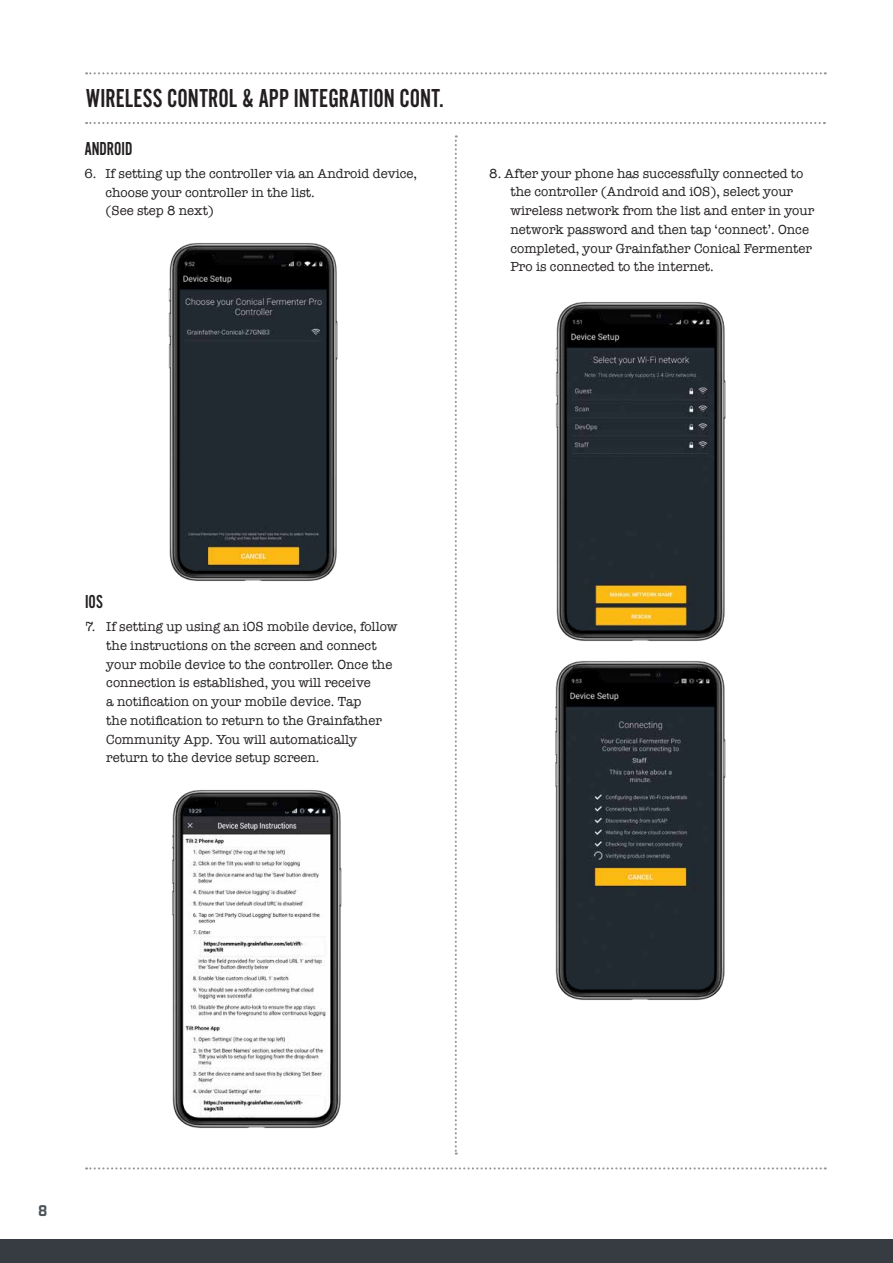
<style>
.page{position:relative;width:893px;height:1263px;background:#fff}
.page>*{position:absolute;margin:0;border:0;box-sizing:border-box;transform-origin:0 0}
.t1{font:27px "Alternate Got No 2 D";letter-spacing:.005em;color:#231f20}
.t2{font:19.5px "Alternate Got No 2 D";color:#231f20;scale:.95 1}
.t3{font:15px "Industry Inc Base";color:#4d555b}
.t4{font:13.5px/18.8px "American Typewriter";color:#231f20}
</style>
<div class="page">
<div style="left:0;top:1239px;width:893px;height:24px;background:#373c43"></div>
<svg style="left:86px;top:72px;width:740px;height:2px"></svg>
<svg style="left:86px;top:1167px;width:740px;height:2px"></svg>
<svg style="left:455px;top:135px;width:2px;height:1019px"></svg>
<img style="left:168px;top:243px;width:170px;height:338px">
<img style="left:172px;top:790px;width:170px;height:338px">
<img style="left:555px;top:302px;width:171px;height:339px">
<img style="left:555px;top:661px;width:171px;height:339px">
<svg style="left:86px;top:122px;width:739px;height:2px"></svg>
<h1 class="t1" style="left:86px;top:84px;width:359px">WIRELESS CONTROL &amp; APP INTEGRATION CONT.</h1>
<h2 class="t2" style="left:84px;top:138px;width:52px">ANDROID</h2>
<p class="t4" style="left:106px;top:163px;width:313px;text-indent:-21px">6. If setting up the controller via an Android device, choose your controller in the list.<br>(See step 8 next)</p>
<p class="t4" style="left:511px;top:163px;width:305px;text-indent:-21px">8. After your phone has successfully connected to the controller (Android and iOS), select your wireless network from the list and enter in your network password and then tap ‘connect’. Once completed, your Grainfather Conical Fermenter Pro is connected to the internet.</p>
<h2 class="t2" style="left:85px;top:591px;width:20px">IOS</h2>
<p class="t4" style="left:106px;top:617px;width:293px;text-indent:-21px">7. If setting up using an iOS mobile device, follow the instructions on the screen and connect your mobile device to the controller. Once the connection is established, you will receive<br>a notification on your mobile device. Tap<br>the notification to return to the Grainfather Community App. You will automatically return to the device setup screen.</p>
<p class="t3" style="left:38px;top:1202px;width:11px">8</p>
</div>
